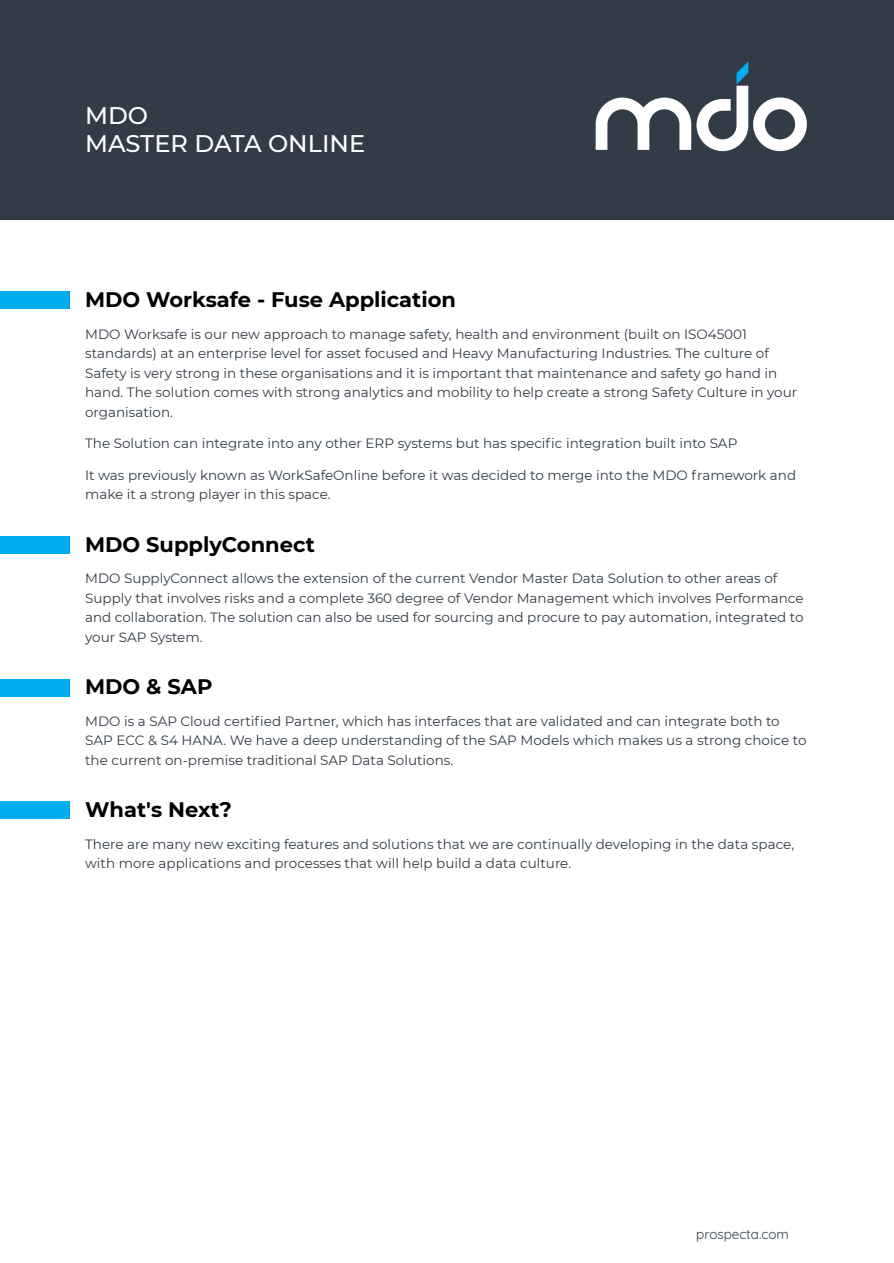
<style>
.page{position:relative;width:894px;height:1263px;background:#fff}
.page>*{position:absolute;margin:0;border:0;box-sizing:border-box;transform-origin:0 0}
.t1{font:500 24px/28.8px "Montserrat";color:#fff}
.t2{font:700 21px "Montserrat";color:#000}
.t3{font:13.5px/19.5px "Montserrat";color:#323c46}
.t4{font:13.5px "Quicksand";color:#323c46}
</style>
<div class="page">
<div style="left:0;top:0;width:893px;height:220px;background:#323c46"></div>
<svg style="left:595px;top:61px;width:211px;height:90px"></svg>
<div style="left:0;top:291px;width:70px;height:18px;background:#00aeef"></div>
<div style="left:0;top:537px;width:70px;height:17px;background:#00aeef"></div>
<div style="left:0;top:679px;width:70px;height:17px;background:#00aeef"></div>
<div style="left:0;top:801px;width:70px;height:17px;background:#00aeef"></div>
<h1 class="t1" style="left:85px;top:101px;width:281px">MDO<br>MASTER DATA ONLINE</h1>
<h2 class="t2" style="left:85px;top:287px;width:372px">MDO Worksafe - Fuse Application</h2>
<p class="t3" style="left:85px;top:324px;width:713px">MDO Worksafe is our new approach to manage safety, health and environment (built on ISO45001 standards) at an enterprise level for asset focused and Heavy Manufacturing Industries. The culture of Safety is very strong in these organisations and it is important that maintenance and safety go hand in hand. The solution comes with strong analytics and mobility to help create a strong Safety Culture in your organisation.</p>
<p class="t3" style="left:85px;top:434px;width:653px">The Solution can integrate into any other ERP systems but has specific integration built into SAP</p>
<p class="t3" style="left:85px;top:465px;width:712px">It was previously known as WorkSafeOnline before it was decided to merge into the MDO framework and make it a strong player in this space.</p>
<h2 class="t2" style="left:85px;top:531px;width:231px">MDO SupplyConnect</h2>
<p class="t3" style="left:85px;top:569px;width:719px">MDO SupplyConnect allows the extension of the current Vendor Master Data Solution to other areas of Supply that involves risks and a complete 360 degree of Vendor Management which involves Performance and collaboration. The solution can also be used for sourcing and procure to pay automation, integrated to your SAP System.</p>
<h2 class="t2" style="left:85px;top:674px;width:129px">MDO &amp; SAP</h2>
<p class="t3" style="left:85px;top:711px;width:722px">MDO is a SAP Cloud certified Partner, which has interfaces that are validated and can integrate both to<br>SAP ECC &amp; S4 HANA. We have a deep understanding of the SAP Models which makes us a strong choice to the current on-premise traditional SAP Data Solutions.</p>
<h2 class="t2" style="left:85px;top:797px;width:148px">What's Next?</h2>
<p class="t3" style="left:85px;top:834px;width:710px">There are many new exciting features and solutions that we are continually developing in the data space, with more applications and processes that will help build a data culture.</p>
<p class="t4" style="left:696px;top:1225px;width:94px">prospecta.com</p>
</div>
